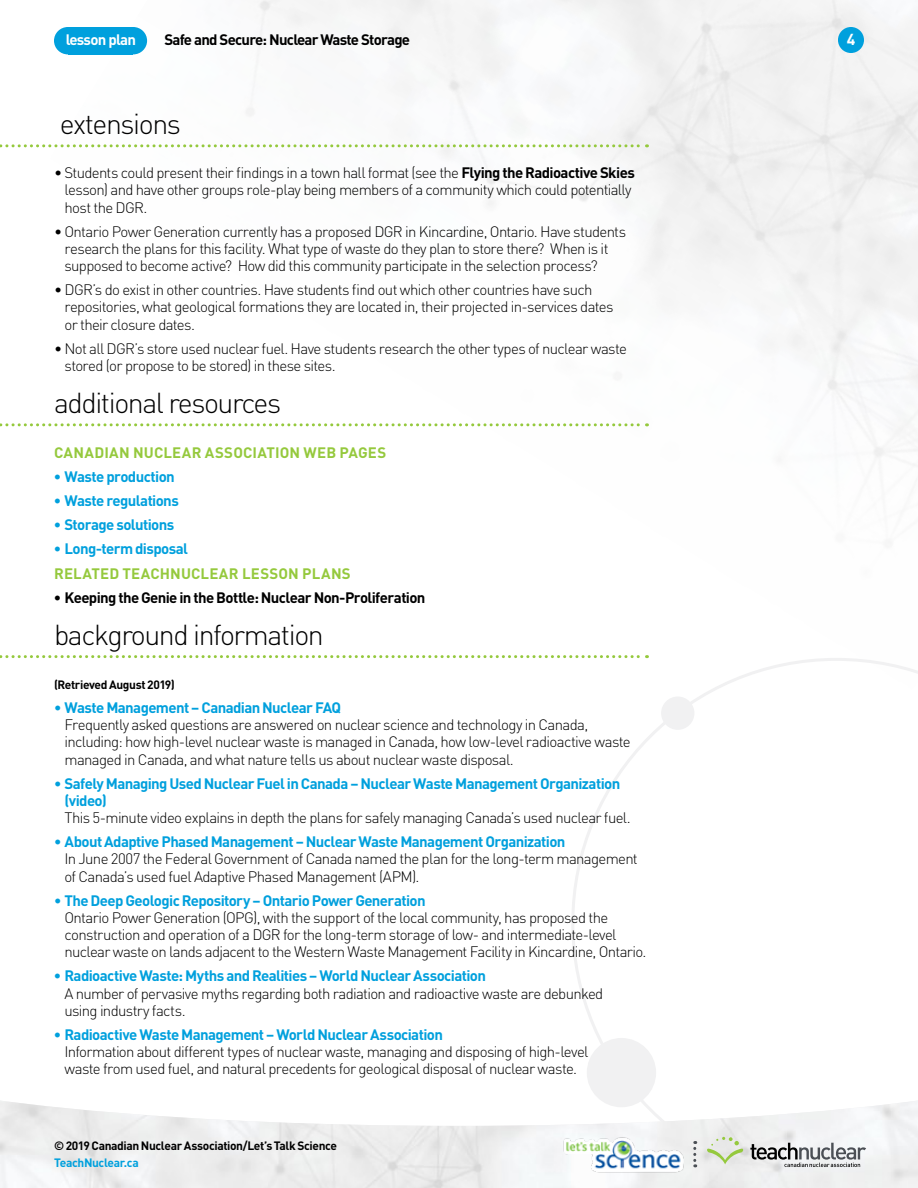
<style>
.page{position:relative;width:918px;height:1188px;background:#fff}
.page>*{position:absolute;margin:0;border:0;box-sizing:border-box;transform-origin:0 0}
.t1{font:300 28.5px "DIN Pro";letter-spacing:-.05em;color:#000}
.t2{font:700 15.75px "DIN Pro";color:#fff}
.t3{font:300 15px/17.2px "DIN Pro";letter-spacing:-.045em;color:#000}
.t4{font:700 15px/17.2px "DIN Pro";letter-spacing:-.04em;color:#00a0dd}
.t5{font:700 15px "DIN Pro";letter-spacing:-.045em;color:#000}
.t6{font:700 15px "DIN Pro";letter-spacing:.01em;color:#95c93d}
.t7{font:700 15px "DIN Pro";letter-spacing:-.05em;color:#fff}
.t8{font:700 12px "DIN Pro";letter-spacing:-.035em;color:#000}
.t9{font:700 12px "DIN Pro";letter-spacing:-.03em;color:#00a0dd}
.s1{font-weight:700}
</style>
<div class="page">
<img style="left:43px;top:0;width:875px;height:659px">
<svg style="left:571px;top:658px;width:347px;height:443px"></svg>
<img style="left:0;top:1101px;width:918px;height:87px">
<img style="left:564px;top:1130px;width:123px;height:47px">
<svg style="left:750px;top:1143px;width:116px;height:24px"></svg>
<svg style="left:707px;top:1137px;width:36px;height:27px"></svg>
<svg style="left:693px;top:1141px;width:3px;height:26px"></svg>
<div style="left:68px;top:27px;width:65px;height:27px;background:#00a0dd"></div>
<div style="left:54px;top:27px;width:28px;height:27px;background:#00a0dd;border-radius:50%"></div>
<div style="left:119px;top:27px;width:28px;height:27px;background:#00a0dd;border-radius:50%"></div>
<div style="left:838px;top:27px;width:26px;height:26px;background:#00a0dd;border-radius:50%"></div>
<svg style="left:0;top:144px;width:647px;height:3px"></svg>
<svg style="left:0;top:423px;width:647px;height:3px"></svg>
<svg style="left:0;top:655px;width:647px;height:3px"></svg>
<p class="t7" style="left:66px;top:30px;width:72px">lesson plan</p>
<p class="t5" style="left:164px;top:30px;width:247px">Safe and Secure: Nuclear Waste Storage</p>
<p class="t2" style="left:847px;top:29px;width:10px">4</p>
<h1 class="t1" style="left:60px;top:104px;width:123px">extensions</h1>
<p class="t3" style="left:65px;top:163px;width:572px;text-indent:-11px">• Students could present their findings in a town hall format (see the <span class="s1">Flying the Radioactive Skies </span>lesson) and have other groups role-play being members of a community which could potentially host the DGR.</p>
<p class="t3" style="left:65px;top:222px;width:563px;text-indent:-10px">• Ontario Power Generation currently has a proposed DGR in Kincardine, Ontario. Have students research the plans for this facility. What type of waste do they plan to store there? When is it supposed to become active? How did this community participate in the selection process?</p>
<p class="t3" style="left:65px;top:280px;width:551px;text-indent:-10px">• DGR’s do exist in other countries. Have students find out which other countries have such repositories, what geological formations they are located in, their projected in-services dates or their closure dates.</p>
<p class="t3" style="left:65px;top:339px;width:564px;text-indent:-10px">• Not all DGR’s store used nuclear fuel. Have students research the other types of nuclear waste stored (or propose to be stored) in these sites.</p>
<h1 class="t1" style="left:54px;top:383px;width:229px">additional resources</h1>
<p class="t6" style="left:54px;top:442px;width:334px">CANADIAN NUCLEAR ASSOCIATION WEB PAGES</p>
<p class="t4" style="left:54px;top:467px;width:122px">• Waste production</p>
<p class="t4" style="left:54px;top:491px;width:126px">• Waste regulations</p>
<p class="t4" style="left:54px;top:515px;width:122px">• Storage solutions</p>
<p class="t4" style="left:54px;top:539px;width:136px">• Long-term disposal</p>
<p class="t6" style="left:54px;top:563px;width:298px">RELATED TEACHNUCLEAR LESSON PLANS</p>
<p class="t5" style="left:54px;top:587px;width:373px">• Keeping the Genie in the Bottle: Nuclear Non-Proliferation</p>
<h1 class="t1" style="left:54px;top:615px;width:271px">background information</h1>
<p class="t8" style="left:54px;top:676px;width:122px">(Retrieved August 2019)</p>
<p class="t4" style="left:54px;top:698px;width:289px">• Waste Management – Canadian Nuclear FAQ</p>
<p class="t3" style="left:64px;top:715px;width:568px">Frequently asked questions are answered on nuclear science and technology in Canada, including: how high-level nuclear waste is managed in Canada, how low-level radioactive waste managed in Canada, and what nature tells us about nuclear waste disposal.</p>
<p class="t4" style="left:64px;top:774px;width:557px;text-indent:-10px">• Safely Managing Used Nuclear Fuel in Canada – Nuclear Waste Management Organization (video)</p>
<p class="t3" style="left:64px;top:808px;width:568px">This 5-minute video explains in depth the plans for safely managing Canada’s used nuclear fuel.</p>
<p class="t4" style="left:54px;top:832px;width:513px">• About Adaptive Phased Management – Nuclear Waste Management Organization</p>
<p class="t3" style="left:64px;top:850px;width:575px">In June 2007 the Federal Government of Canada named the plan for the long-term management of Canada’s used fuel Adaptive Phased Management (APM).</p>
<p class="t4" style="left:54px;top:891px;width:373px">• The Deep Geologic Repository – Ontario Power Generation</p>
<p class="t3" style="left:64px;top:908px;width:584px">Ontario Power Generation (OPG), with the support of the local community, has proposed the construction and operation of a DGR for the long-term storage of low- and intermediate‑ level nuclear waste on lands adjacent to the Western Waste Management Facility in Kincardine, Ontario.</p>
<p class="t4" style="left:54px;top:967px;width:434px">• Radioactive Waste: Myths and Realities – World Nuclear Association</p>
<p class="t3" style="left:64px;top:984px;width:540px">A number of pervasive myths regarding both radiation and radioactive waste are debunked using industry facts.</p>
<p class="t4" style="left:54px;top:1025px;width:390px">• Radioactive Waste Management – World Nuclear Association</p>
<p class="t3" style="left:64px;top:1042px;width:526px">Information about different types of nuclear waste, managing and disposing of high-level waste from used fuel, and natural precedents for geological disposal of nuclear waste.</p>
<p class="t8" style="left:54px;top:1138px;width:285px">© 2019 Canadian Nuclear Association/Let’s Talk Science</p>
<p class="t9" style="left:54px;top:1155px;width:86px">TeachNuclear.ca</p>
</div>
